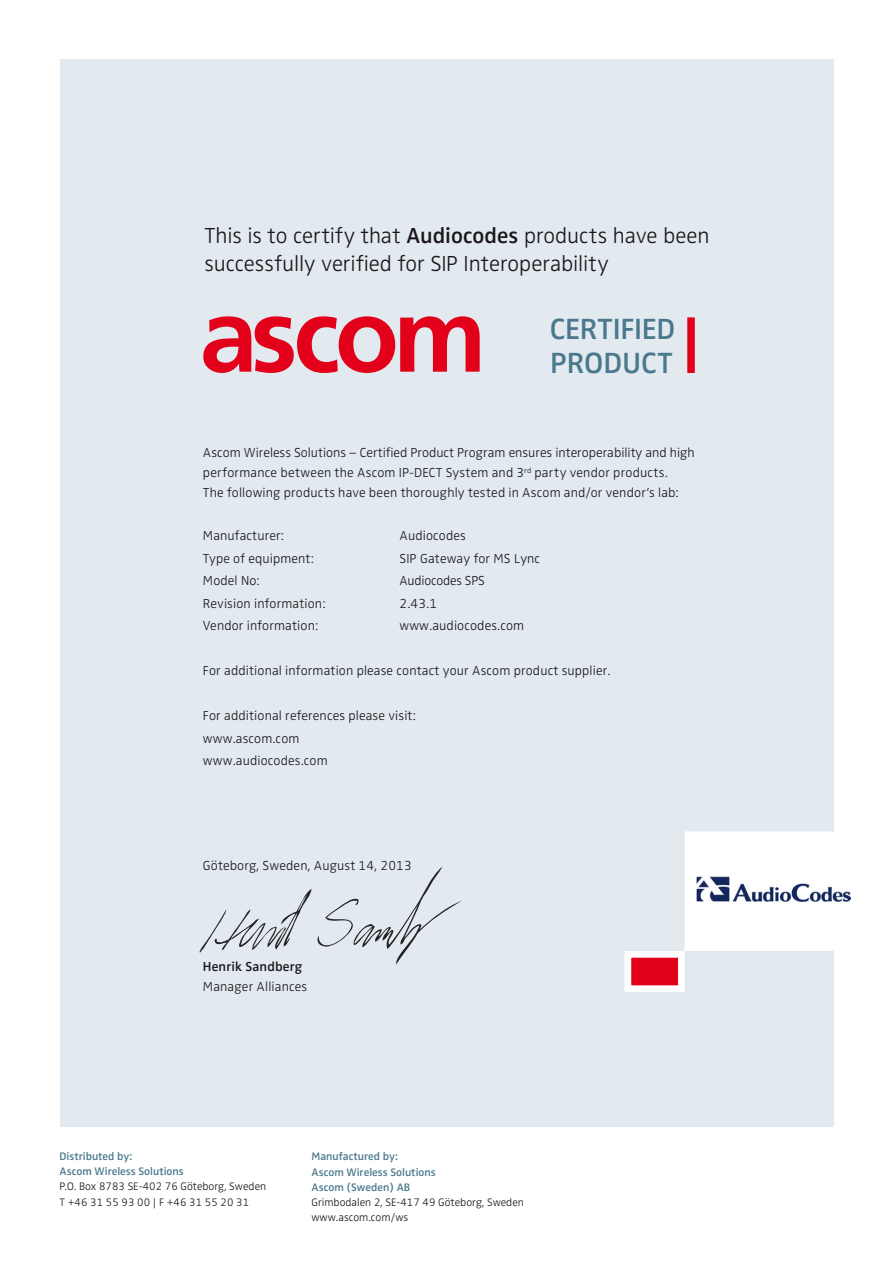
<style>
.page{position:relative;width:893px;height:1263px;background:#fff}
.page>*{position:absolute;margin:0;border:0;box-sizing:border-box;transform-origin:0 0}
.t1{font:600 30.15px/33.5px "Ascom Zwo";color:#4a788c}
.t2{font:300 22.5px/28.5px "Ascom Zwo";color:#1a171c}
.t3{font:300 13.5px/20.2px "Ascom Zwo";letter-spacing:.01em;color:#1a171c}
.t4{font:600 13.5px "Ascom Zwo";letter-spacing:.01em;color:#1a171c}
.t5{font:300 13.5px "Ascom Zwo";letter-spacing:-.01em;color:#1a171c}
.t6{font:300 11.25px/15.1px "Ascom Zwo";color:#1a171c}
.t7{font:600 11.25px/15.1px "Ascom Zwo";color:#4a788c}
.s1{font-weight:600}
</style>
<div class="page">
<div style="left:60px;top:60px;width:774px;height:1067px;background:#e2eaef"></div>
<div style="left:687px;top:317px;width:8px;height:56px;background:#e2001a"></div>
<div style="left:624px;top:951px;width:61px;height:41px;background:#e2001a;border:7px solid #fff"></div>
<svg style="left:203px;top:316px;width:277px;height:57px"></svg>
<svg style="left:200px;top:866px;width:261px;height:98px"></svg>
<svg style="left:679px;top:831px;width:172px;height:126px"></svg>
<h2 class="t2" style="left:204px;top:221px;width:507px">This is to certify that <span class="s1">Audiocodes</span> products have been successfully verified for SIP Interoperability</h2>
<h1 class="t1" style="left:550px;top:312px;width:127px">CERTIFIED<br>PRODUCT</h1>
<p class="t3" style="left:203px;top:442px;width:493px">Ascom Wireless Solutions – Certified Product Program ensures interoperability and high performance between the Ascom IP-DECT System and 3<sup>rd</sup> party vendor products.<br>The following products have been thoroughly tested in Ascom and/or vendor’s lab:</p>
<p class="t3" style="left:203px;top:525px;width:82px">Manufacturer:</p>
<p class="t3" style="left:399px;top:525px;width:68px">Audiocodes</p>
<p class="t3" style="left:203px;top:548px;width:112px">Type of equipment:</p>
<p class="t3" style="left:399px;top:548px;width:142px">SIP Gateway for MS Lync</p>
<p class="t3" style="left:203px;top:571px;width:58px">Model No:</p>
<p class="t5" style="left:399px;top:573px;width:87px">Audiocodes SPS</p>
<p class="t3" style="left:203px;top:593px;width:124px">Revision information:</p>
<p class="t3" style="left:399px;top:593px;width:39px">2.43.1</p>
<p class="t3" style="left:203px;top:615px;width:117px">Vendor information:</p>
<p class="t3" style="left:399px;top:615px;width:126px">www.audiocodes.com</p>
<p class="t3" style="left:203px;top:660px;width:409px">For additional information please contact your Ascom product supplier.</p>
<p class="t3" style="left:203px;top:704px;width:214px;line-height:22.5px">For additional references please visit: www.ascom.com www.audiocodes.com</p>
<p class="t3" style="left:203px;top:856px;width:211px">Göteborg, Sweden, August 14, 2013</p>
<p class="t4" style="left:203px;top:959px;width:101px">Henrik Sandberg</p>
<p class="t3" style="left:203px;top:977px;width:106px">Manager Alliances</p>
<p class="t7" style="left:60px;top:1149px;width:126px">Distributed by:<br>Ascom Wireless Solutions</p>
<p class="t6" style="left:60px;top:1179px;width:208px">P.O. Box 8783 SE-402 76 Göteborg, Sweden<br>T +46 31 55 93 00 | F +46 31 55 20 31</p>
<p class="t7" style="left:311px;top:1149px;width:126px">Manufactured by:<br>Ascom Wireless Solutions<br>Ascom (Sweden) AB</p>
<p class="t6" style="left:311px;top:1194px;width:214px">Grimbodalen 2, SE-417 49 Göteborg, Sweden www.ascom.com/ws</p>
</div>
